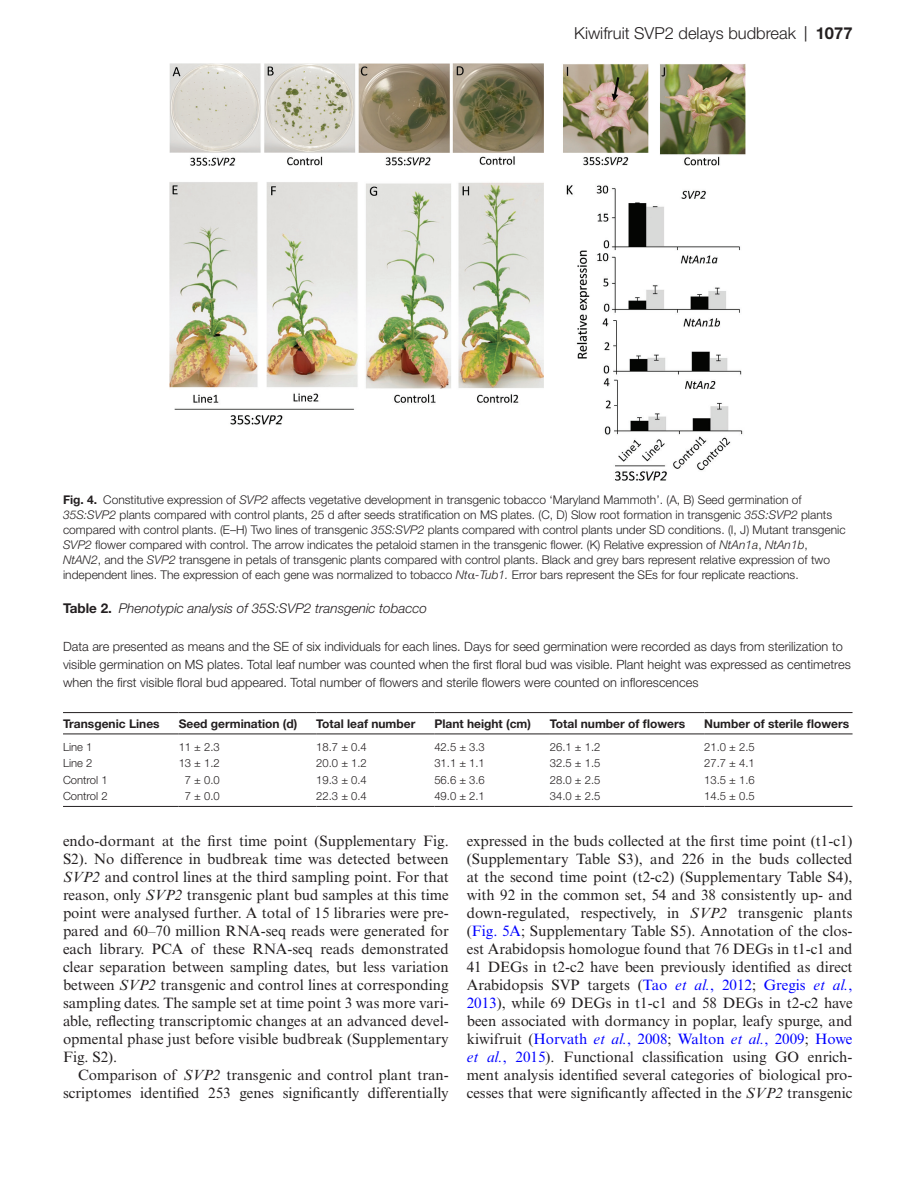
<style>
.page{position:relative;width:919px;height:1187px;background:#fff}
.page>*{position:absolute;margin:0;border:0;box-sizing:border-box;transform-origin:0 0}
.t1{font:300 16.5px "Helvetica Neue LT Std";color:#231f20}
.t2{font:15px/18px "Times New Roman MT Std";color:#231f20;text-align:justify}
.t3{font:italic 300 13.5px "Helvetica Neue LT Std";color:#231f20}
.t4{font:300 12.75px/18px "Helvetica Neue LT Std";color:#231f20}
.t5{font:300 12px/15px "Helvetica Neue LT Std";color:#231f20}
.t6{font:700 12px "Helvetica Neue LT Std";color:#231f20}
.t7{font:300 11.25px "Helvetica Neue LT Std";color:#231f20}
.s1{font-family:"Times New Roman MT Std";font-weight:400}
.s2{font-weight:700}
.s3{font-style:italic}
.s4{font-family:"Gandhari Unicode";font-weight:400}
.s5{font-weight:700;font-style:normal}
.s6{color:#00f}
.s7{font-style:italic;color:#00f}
</style>
<div class="page">
<hr style="left:63px;top:712px;width:116px;height:1px;background:#231f20">
<hr style="left:63px;top:733px;width:116px;height:1px;background:#231f20">
<hr style="left:179px;top:712px;width:137px;height:1px;background:#231f20">
<hr style="left:179px;top:733px;width:137px;height:1px;background:#231f20">
<hr style="left:316px;top:712px;width:118px;height:1px;background:#231f20">
<hr style="left:316px;top:733px;width:118px;height:1px;background:#231f20">
<hr style="left:434px;top:712px;width:116px;height:1px;background:#231f20">
<hr style="left:434px;top:733px;width:116px;height:1px;background:#231f20">
<hr style="left:550px;top:712px;width:154px;height:1px;background:#231f20">
<hr style="left:550px;top:733px;width:154px;height:1px;background:#231f20">
<hr style="left:704px;top:712px;width:148px;height:1px;background:#231f20">
<hr style="left:704px;top:733px;width:148px;height:1px;background:#231f20">
<hr style="left:63px;top:806px;width:116px;height:1px;background:#231f20">
<hr style="left:179px;top:806px;width:137px;height:1px;background:#231f20">
<hr style="left:316px;top:806px;width:118px;height:1px;background:#231f20">
<hr style="left:434px;top:806px;width:116px;height:1px;background:#231f20">
<hr style="left:550px;top:806px;width:154px;height:1px;background:#231f20">
<hr style="left:704px;top:806px;width:148px;height:1px;background:#231f20">
<img style="left:170px;top:63px;width:576px;height:417px">
<p class="t1" style="left:574px;top:23px;width:280px">Kiwifruit SVP2 delays budbreak <span class="s1">|</span> <span class="s2">1077</span></p>
<p class="t5" style="left:63px;top:492px;width:784px"><span class="s2">Fig. 4.</span> Constitutive expression of <span class="s3">SVP2</span> affects vegetative development in transgenic tobacco ‘Maryland Mammoth’. (A, B) Seed germination of <span class="s3">35S:SVP2</span> plants compared with control plants, 25 d after seeds stratification on MS plates. (C, D) Slow root formation in transgenic <span class="s3">35S:SVP2</span> plants compared with control plants. (E–H) Two lines of transgenic <span class="s3">35S:SVP2</span> plants compared with control plants under SD conditions. (I, J) Mutant transgenic <span class="s3">SVP2</span> flower compared with control. The arrow indicates the petaloid stamen in the transgenic flower. (K) Relative expression of <span class="s3">NtAn1a</span>, <span class="s3">NtAn1b</span>, <span class="s3">NtAN2</span>, and the <span class="s3">SVP2</span> transgene in petals of transgenic plants compared with control plants. Black and grey bars represent relative expression of two independent lines. The expression of each gene was normalized to tobacco <span class="s3">Nt</span><span class="s4">α</span><span class="s3">-Tub1.</span> Error bars represent the SEs for four replicate reactions.</p>
<p class="t3" style="left:63px;top:600px;width:365px"><span class="s5">Table 2.</span> Phenotypic analysis of 35S:SVP2 transgenic tobacco</p>
<p class="t4" style="left:63px;top:636px;width:789px">Data are presented as means and the SE of six individuals for each lines. Days for seed germination were recorded as days from sterilization to visible germination on MS plates. Total leaf number was counted when the first floral bud was visible. Plant height was expressed as centimetres when the first visible floral bud appeared. Total number of flowers and sterile flowers were counted on inflorescences</p>
<p class="t6" style="left:63px;top:715px;width:98px">Transgenic Lines</p>
<p class="t6" style="left:179px;top:715px;width:120px">Seed germination (d)</p>
<p class="t6" style="left:316px;top:715px;width:101px">Total leaf number</p>
<p class="t6" style="left:434px;top:715px;width:98px">Plant height (cm)</p>
<p class="t6" style="left:550px;top:715px;width:137px">Total number of flowers</p>
<p class="t6" style="left:704px;top:715px;width:146px">Number of sterile flowers</p>
<p class="t7" style="left:63px;top:739px;width:31px">Line 1</p>
<p class="t7" style="left:179px;top:739px;width:43px">11 ± 2.3</p>
<p class="t7" style="left:316px;top:739px;width:52px">18.7 ± 0.4</p>
<p class="t7" style="left:434px;top:739px;width:52px">42.5 ± 3.3</p>
<p class="t7" style="left:550px;top:739px;width:52px">26.1 ± 1.2</p>
<p class="t7" style="left:704px;top:739px;width:52px">21.0 ± 2.5</p>
<p class="t7" style="left:63px;top:756px;width:31px">Line 2</p>
<p class="t7" style="left:179px;top:756px;width:43px">13 ± 1.2</p>
<p class="t7" style="left:316px;top:756px;width:52px">20.0 ± 1.2</p>
<p class="t7" style="left:434px;top:756px;width:52px">31.1 ± 1.1</p>
<p class="t7" style="left:550px;top:756px;width:52px">32.5 ± 1.5</p>
<p class="t7" style="left:704px;top:756px;width:52px">27.7 ± 4.1</p>
<p class="t7" style="left:63px;top:772px;width:46px">Control 1</p>
<p class="t7" style="left:185px;top:772px;width:36px">7 ± 0.0</p>
<p class="t7" style="left:316px;top:772px;width:52px">19.3 ± 0.4</p>
<p class="t7" style="left:434px;top:772px;width:52px">56.6 ± 3.6</p>
<p class="t7" style="left:550px;top:772px;width:52px">28.0 ± 2.5</p>
<p class="t7" style="left:704px;top:772px;width:52px">13.5 ± 1.6</p>
<p class="t7" style="left:63px;top:789px;width:46px">Control 2</p>
<p class="t7" style="left:185px;top:789px;width:36px">7 ± 0.0</p>
<p class="t7" style="left:316px;top:789px;width:52px">22.3 ± 0.4</p>
<p class="t7" style="left:434px;top:789px;width:52px">49.0 ± 2.1</p>
<p class="t7" style="left:550px;top:789px;width:52px">34.0 ± 2.5</p>
<p class="t7" style="left:704px;top:789px;width:52px">14.5 ± 0.5</p>
<p class="t2" style="left:63px;top:832px;width:387px">endo-dormant at the first time point (Supplementary Fig.<br>S2). No difference in budbreak time was detected between <span class="s3">SVP2</span> and control lines at the third sampling point. For that reason, only <span class="s3">SVP2</span> transgenic plant bud samples at this time point were analysed further. A total of 15 libraries were pre&shy;pared and 60–70 million RNA-seq reads were generated for each library. PCA of these RNA-seq reads demonstrated clear separation between sampling dates, but less variation between <span class="s3">SVP2</span> transgenic and control lines at corresponding sampling dates. The sample set at time point 3 was more vari&shy;able, reflecting transcriptomic changes at an advanced devel&shy;opmental phase just before visible budbreak (Supplementary Fig. S2).</p>
<p class="t2" style="left:63px;top:1066px;width:387px;text-align:right">Comparison of <span class="s3">SVP2</span> transgenic and control plant tran&shy;scriptomes identified 253 genes significantly differentially</p>
<p class="t2" style="left:466px;top:832px;width:387px">expressed in the buds collected at the first time point (t1-c1) (Supplementary Table S3), and 226 in the buds collected at the second time point (t2-c2) (Supplementary Table S4), with 92 in the common set, 54 and 38 consistently up- and down-regulated, respectively, in <span class="s3">SVP2</span> transgenic plants (<span class="s6">Fig. 5A</span>; Supplementary Table S5). Annotation of the clos&shy;est Arabidopsis homologue found that 76 DEGs in t1-c1 and 41 DEGs in t2-c2 have been previously identified as direct Arabidopsis SVP targets (<span class="s6">Tao</span> <span class="s7">et al.</span><span class="s6">, 2012</span>; <span class="s6">Gregis</span> <span class="s7">et al.</span><span class="s6">, 2013</span>), while 69 DEGs in t1-c1 and 58 DEGs in t2-c2 have been associated with dormancy in poplar, leafy spurge, and kiwifruit (<span class="s6">Horvath</span> <span class="s7">et al.</span><span class="s6">, 2008</span>; <span class="s6">Walton</span> <span class="s7">et al.</span><span class="s6">, 2009</span>; <span class="s6">Howe </span><span class="s7">et al.</span><span class="s6">, 2015</span>). Functional classification using GO enrich&shy;ment analysis identified several categories of biological pro&shy;cesses that were significantly affected in the <span class="s3">SVP2</span> transgenic</p>
</div>
